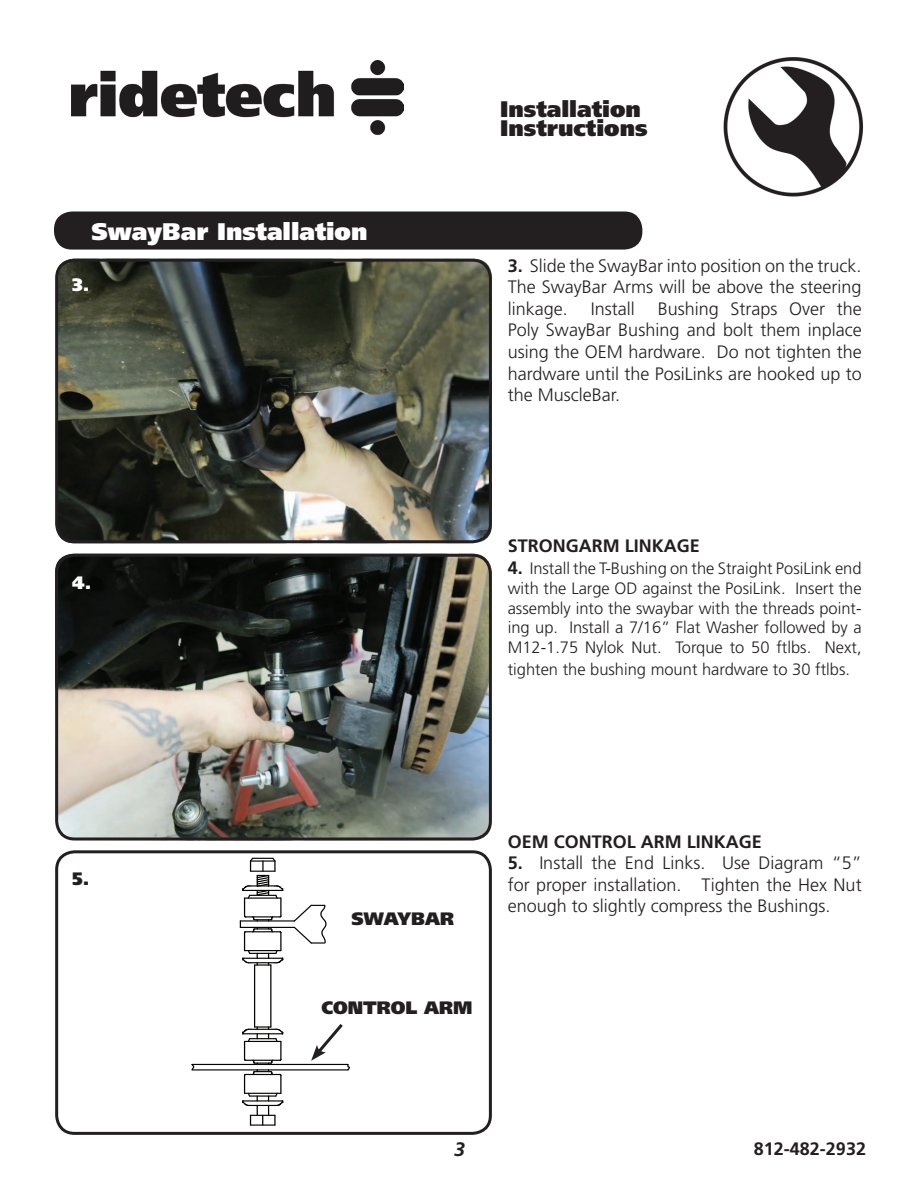
<style>
.page{position:relative;width:918px;height:1188px;background:#fff}
.page>*{position:absolute;margin:0;border:0;box-sizing:border-box;transform-origin:0 0}
.t1{font:900 24px "Frutiger";color:#fff}
.t2{font:900 22.5px/19.5px "Frutiger";color:#231f20}
.t3{font:italic 700 19.5px "Frutiger";color:#231f20}
.t4{font:300 18px/21.6px "Frutiger";color:#231f20;text-align:justify}
.t5{font:700 18px "Frutiger";color:#231f20}
.t6{font:900 18px "Frutiger";color:#231f20}
.t7{font:900 18px "Frutiger";color:#fff}
.t8{font:300 16.5px/19.8px "Frutiger";color:#231f20;text-align:justify}
.s1{font-weight:700}
.s2{font-weight:700;font-size:18px}
</style>
<div class="page">
<img style="left:723px;top:57px;width:139px;height:140px">
<img style="left:72px;top:61px;width:331px;height:75px">
<img style="left:55px;top:554px;width:436px;height:286px">
<img style="left:56px;top:259px;width:436px;height:284px">
<div style="left:55px;top:850px;width:437px;height:285px;border:3px solid #231f20;border-radius:18px"></div>
<div style="left:55px;top:554px;width:437px;height:286px;border:3px solid #231f20;border-radius:18px"></div>
<div style="left:54px;top:212px;width:588px;height:38px;background:#231f20;border-radius:18px"></div>
<div style="left:55px;top:259px;width:437px;height:284px;border:3px solid #231f20;border-radius:18px"></div>
<hr style="left:270px;top:965px;width:1px;height:62px;background:#040503">
<hr style="left:254px;top:965px;width:1px;height:62px;background:#040503">
<hr style="left:251px;top:1124px;width:24px;height:2px;background:#040503">
<hr style="left:192px;top:1064px;width:156px;height:1px;background:#040503">
<hr style="left:192px;top:1069px;width:156px;height:2px;background:#040503">
<svg style="left:191px;top:1063px;width:4px;height:8px"></svg>
<svg style="left:242px;top:1026px;width:42px;height:38px"></svg>
<svg style="left:242px;top:1070px;width:42px;height:55px"></svg>
<hr style="left:240px;top:920px;width:54px;height:2px;background:#040503">
<hr style="left:240px;top:927px;width:54px;height:1px;background:#040503">
<svg style="left:293px;top:904px;width:34px;height:40px"></svg>
<svg style="left:240px;top:858px;width:44px;height:108px"></svg>
<svg style="left:311px;top:1024px;width:39px;height:47px"></svg>
<h1 class="t1" style="left:92px;top:216px;width:277px">SwayBar Installation</h1>
<p class="t7" style="left:72px;top:274px;width:19px">3.</p>
<p class="t7" style="left:72px;top:571px;width:21px">4.</p>
<p class="t2" style="left:500px;top:99px;width:149px">Installation<br>Instructions</p>
<p class="t4" style="left:508px;top:255px;width:355px"><span class="s1">3.</span> Slide the SwayBar into position on the truck.<br>The SwayBar Arms will be above the steering linkage.</p>
<p class="t4" style="left:508px;top:298px;width:356px;text-indent:150px">Bushing Straps Over the Poly SwayBar Bushing and bolt them inplace using the OEM hardware. Do not tighten the hardware until the PosiLinks are hooked up to the MuscleBar.</p>
<p class="t4" style="left:591px;top:298px;width:45px">Install</p>
<p class="t5" style="left:508px;top:535px;width:194px">STRONGARM LINKAGE</p>
<p class="t8" style="left:508px;top:559px;width:356px"><span class="s2">4.</span> Install the T-Bushing on the Straight PosiLink end with the Large OD against the PosiLink. Insert the assembly into the swaybar with the threads point&shy;ing up. Install a 7/16” Flat Washer followed by a M12-1.75 Nylok Nut. Torque to 50 ftlbs. Next,</p>
<p class="t8" style="left:508px;top:659px;width:344px">tighten the bushing mount hardware to 30 ftlbs.</p>
<p class="t6" style="left:72px;top:868px;width:19px">5.</p>
<p class="t6" style="left:351px;top:908px;width:104px">SWAYBAR</p>
<p class="t6" style="left:321px;top:997px;width:153px">CONTROL ARM</p>
<p class="t5" style="left:508px;top:831px;width:256px">OEM CONTROL ARM LINKAGE</p>
<p class="t4" style="left:508px;top:852px;width:356px"><span class="s1">5.</span> Install the End Links. Use Diagram “5” for proper installation. Tighten the Hex Nut enough to slightly compress the Bushings.</p>
<p class="t3" style="left:454px;top:1138px;width:12px">3</p>
<p class="t5" style="left:754px;top:1138px;width:114px">812-482-2932</p>
</div>
